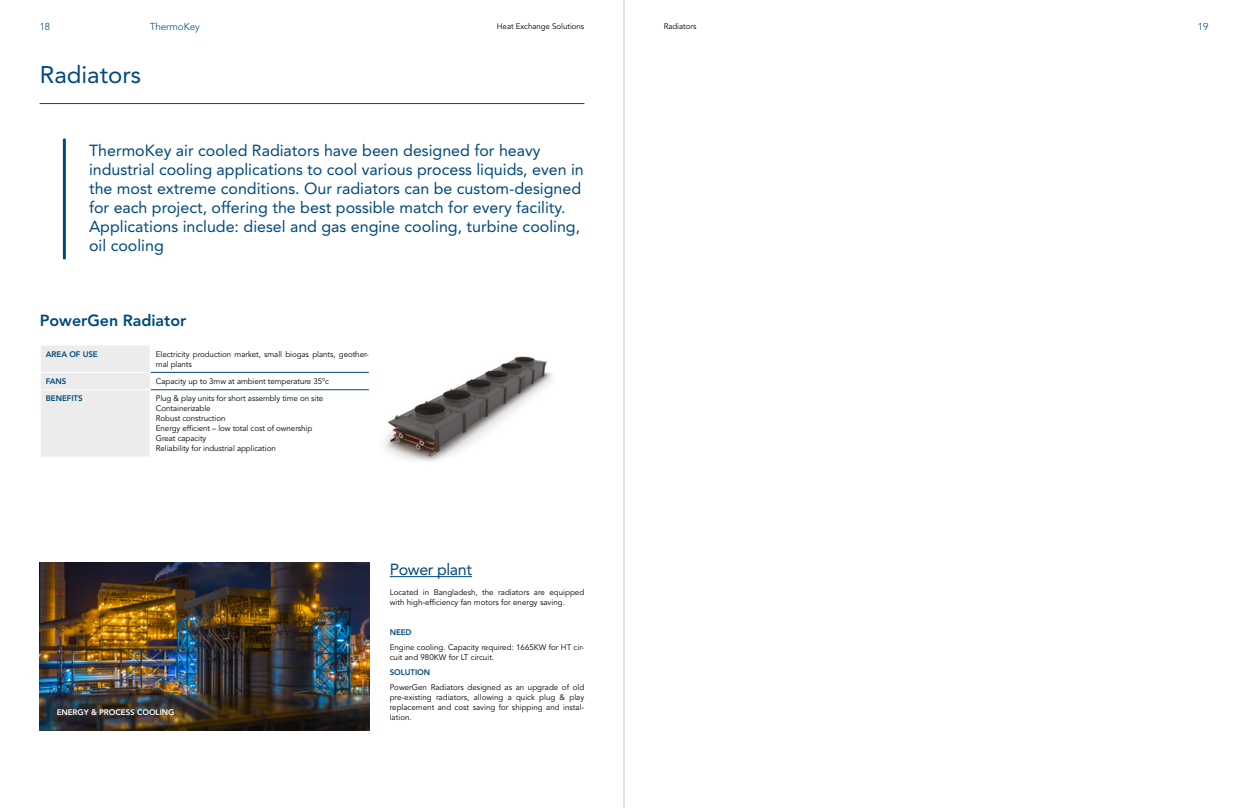
<style>
.page{position:relative;width:1248px;height:808px;background:#fff}
.page>*{position:absolute;margin:0;border:0;box-sizing:border-box;transform-origin:0 0}
.t1{font:24px "Avenir LT Std";color:#00497c}
.t2{font:16px/19px "Avenir LT Std";color:#00497c}
.t3{font:800 16px "Avenir LT Std";color:#00497c}
.t4{font:16px "Avenir LT Std";letter-spacing:-.025em;color:#00497c}
.t5{font:300 10px "Avenir LT Std";letter-spacing:-.01em;color:#00497c}
.t6{font:8px/10px "Avenir LT Std";letter-spacing:-.01em;color:#000}
.t7{font:800 8px "Avenir LT Std";letter-spacing:-.01em;color:#00497c}
.t8{font:800 8px "Avenir LT Std";letter-spacing:-.01em;color:#fff}
</style>
<div class="page">
<img style="left:40px;top:563px;width:330px;height:132px">
<img style="left:40px;top:695px;width:330px;height:35px">
<img style="left:384px;top:356px;width:168px;height:106px">
<hr style="left:63px;top:140px;width:3px;height:118px;background:#00497c">
<div style="left:41px;top:345px;width:110px;height:112px;background:#ececec"></div>
<hr style="left:150px;top:390px;width:1px;height:67px;background:#fff">
<hr style="left:151px;top:372px;width:218px;height:1px;background:#00497c">
<hr style="left:151px;top:390px;width:218px;height:1px;background:#00497c">
<hr style="left:40px;top:103px;width:544px;height:1px;background:#00497c">
<hr style="left:389px;top:576px;width:83px;height:1px;background:#00497c">
<hr style="left:623px;top:0;width:1px;height:808px;background:#c9c9c9">
<p class="t5" style="left:40px;top:21px;width:12px">18</p>
<p class="t5" style="left:150px;top:21px;width:52px">ThermoKey</p>
<p class="t6" style="left:497px;top:21px;width:89px">Heat Exchange Solutions</p>
<p class="t6" style="left:663px;top:21px;width:34px">Radiators</p>
<p class="t5" style="left:1197px;top:21px;width:12px">19</p>
<h1 class="t1" style="left:40px;top:61px;width:103px">Radiators</h1>
<p class="t2" style="left:89px;top:141px;width:496px">ThermoKey air cooled Radiators have been designed for heavy industrial cooling applications to cool various process liquids, even in the most extreme conditions. Our radiators can be custom-designed for each project, offering the best possible match for every facility.<br>Applications include: diesel and gas engine cooling, turbine cooling, oil cooling</p>
<h2 class="t3" style="left:40px;top:311px;width:148px">PowerGen Radiator</h2>
<p class="t7" style="left:46px;top:349px;width:53px">AREA OF USE</p>
<p class="t6" style="left:156px;top:349px;width:214px">Electricity production market, small biogas plants, geother&shy;mal plants</p>
<p class="t7" style="left:46px;top:376px;width:22px">FANS</p>
<p class="t6" style="left:156px;top:376px;width:175px">Capacity up to 3mw at ambient temperature 35°c</p>
<p class="t7" style="left:46px;top:394px;width:38px">BENEFITS</p>
<p class="t6" style="left:156px;top:394px;width:169px">Plug &amp; play units for short assembly time on site<br>Containerizable<br>Robust construction<br>Energy efficient – low total cost of ownership<br>Great capacity<br>Reliability for industrial application</p>
<p class="t8" style="left:57px;top:708px;width:119px">ENERGY &amp; PROCESS COOLING</p>
<h2 class="t4" style="left:389px;top:560px;width:84px">Power plant</h2>
<p class="t6" style="left:389px;top:587px;width:196px">Located in Bangladesh, the radiators are equipped with high-efficiency fan motors for energy saving.</p>
<p class="t6" style="left:389px;top:642px;width:196px">Engine cooling. Capacity required: 1665KW for HT cir&shy;cuit and 980KW for LT circuit.</p>
<p class="t6" style="left:389px;top:682px;width:196px;text-align:justify">PowerGen Radiators designed as an upgrade of old pre-existing radiators, allowing a quick plug &amp; play replacement and cost saving for shipping and instal&shy;lation.</p>
<p class="t7" style="left:389px;top:628px;width:23px">NEED</p>
<p class="t7" style="left:389px;top:668px;width:42px">SOLUTION</p>
</div>
